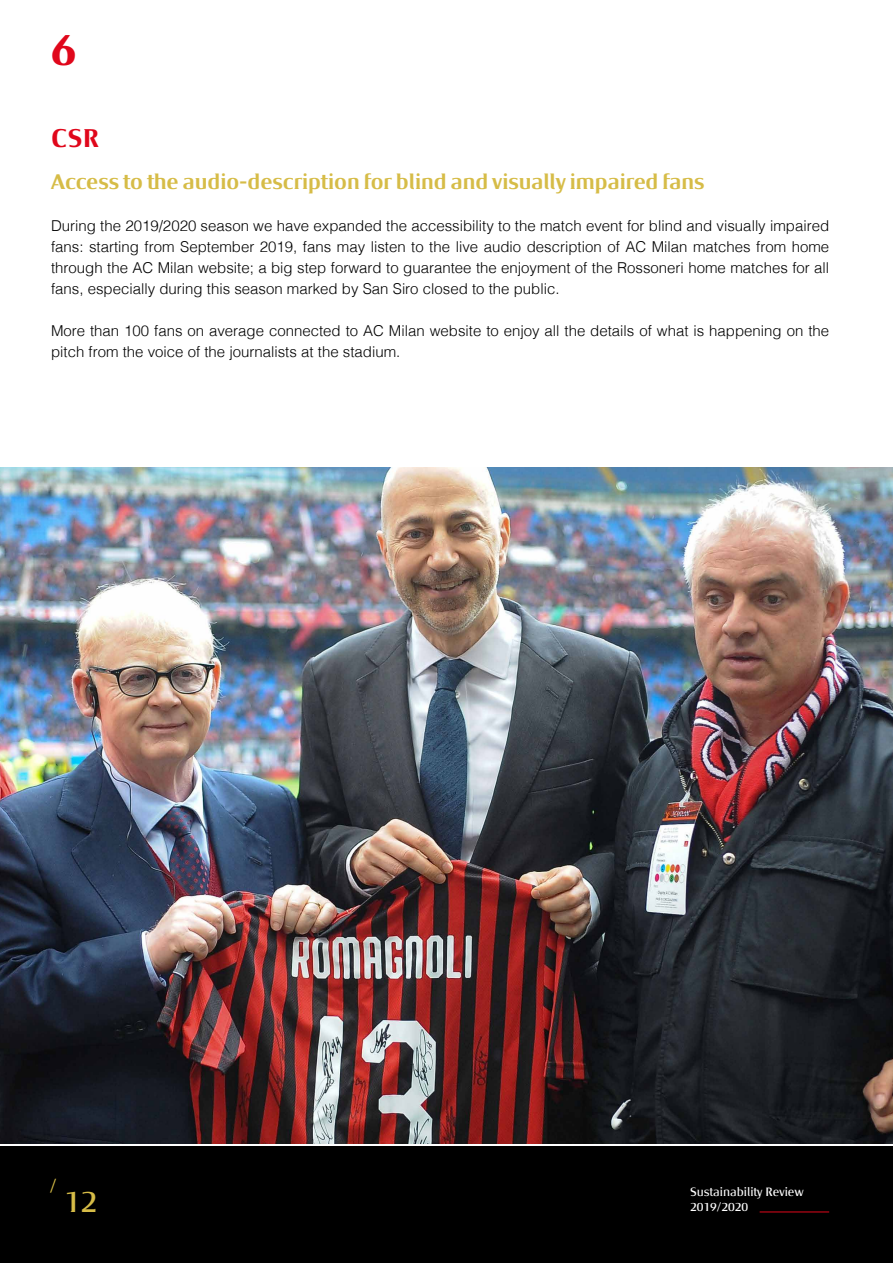
<style>
.page{position:relative;width:893px;height:1263px;background:#fff}
.page>*{position:absolute;margin:0;border:0;box-sizing:border-box;transform-origin:0 0}
.t1{font:700 45px "Milan Type Rev";color:#e0071b}
.t2{font:30px "Milan Type Rev";color:#d6bc47}
.t3{font:700 25.5px "Milan Type Rev";color:#e0071b}
.t4{font:700 21px "Milan Type Rev";color:#d6bc47}
.t5{font:18px "Milan Type Rev";color:#d6bc47}
.t6{font:300 15px/21px "Helvetica";color:#000;text-align:justify}
.t7{font:12px "Milan Type Rev";color:#fff}
</style>
<div class="page">
<div style="left:0;top:1146px;width:893px;height:117px;background:#000"></div>
<hr style="left:760px;top:1211px;width:69px;height:1px;background:#e0071b">
<img style="left:0;top:468px;width:893px;height:675px">
<h1 class="t1" style="left:51px;top:23px;width:27px">6</h1>
<h3 class="t3" style="left:51px;top:124px;width:49px">CSR</h3>
<h3 class="t4" style="left:51px;top:170px;width:655px">Access to the audio-description for blind and visually impaired fans</h3>
<p class="t6" style="left:51px;top:215px;width:780px">During the 2019/2020 season we have expanded the accessibility to the match event for blind and visually impaired fans: starting from September 2019, fans may listen to the live audio description of AC Milan matches from home through the AC Milan website; a big step forward to guarantee the enjoyment of the Rossoneri home matches for all fans, especially during this season marked by San Siro closed to the public.</p>
<p class="t6" style="left:51px;top:320px;width:780px">More than 100 fans on average connected to AC Milan website to enjoy all the details of what is happening on the pitch from the voice of the journalists at the stadium.</p>
<p class="t5" style="left:50px;top:1175px;width:8px">/</p>
<p class="t7" style="left:690px;top:1185px;width:115px">Sustainability Review</p>
<h2 class="t2" style="left:64px;top:1184px;width:35px">12</h2>
<p class="t7" style="left:690px;top:1200px;width:60px">2019/2020</p>
</div>
